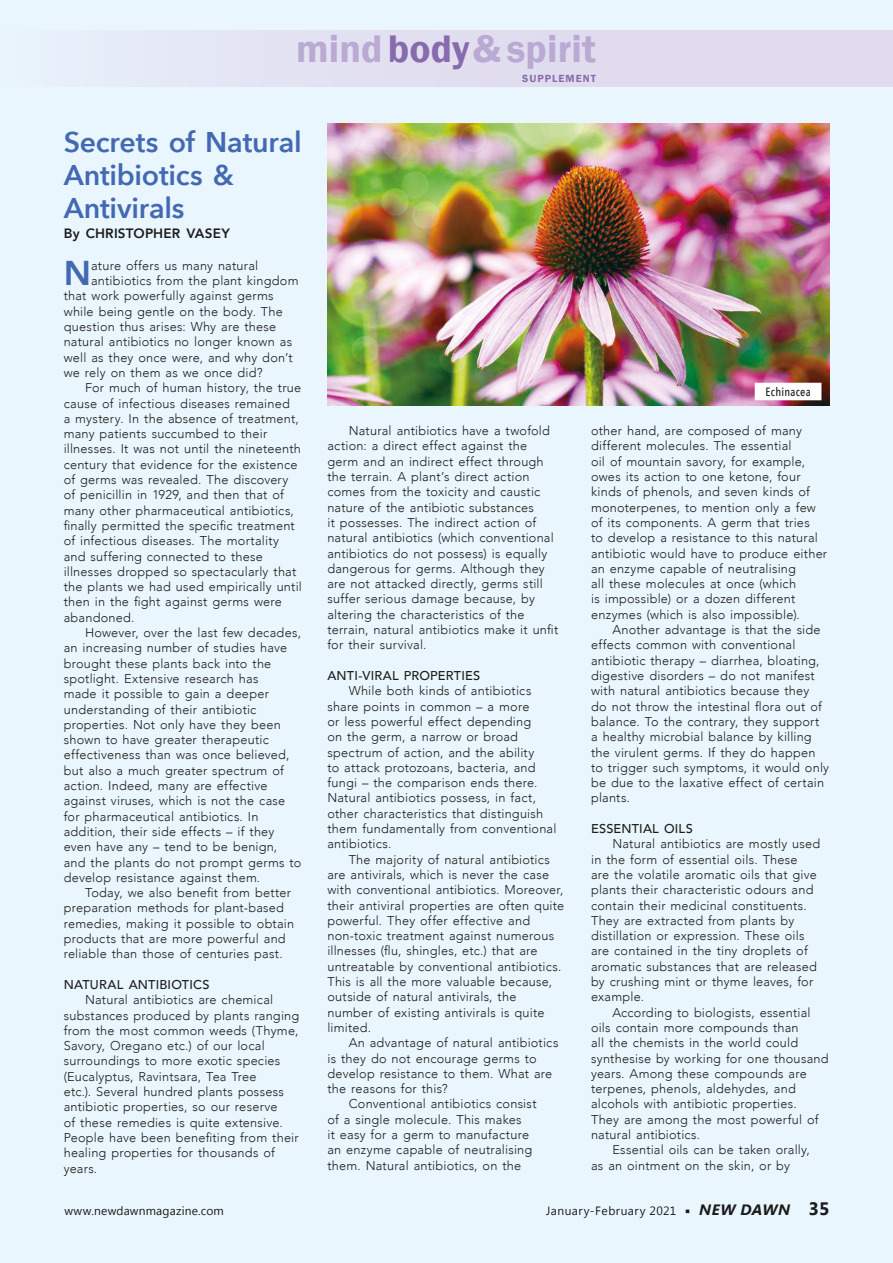
<style>
.page{position:relative;width:893px;height:1263px;background:#eaf6fe}
.page>*{position:absolute;margin:0;border:0;box-sizing:border-box;transform-origin:0 0}
.t1{font:600 39.45px "Franklin Gothic";letter-spacing:.005em;color:#b9a9d3}
.t2{font:800 34.35px "Avenir";color:#4269b1}
.t3{font:600 28.5px/33px "Avenir Next";letter-spacing:-.01em;color:#4269b1}
.t4{font:italic 700 15px "Segoe UI";letter-spacing:.03em;color:#1d1d1b}
.t5{font:800 13.5px "Avenir";letter-spacing:.015em;color:#1d1d1b}
.t6{font:300 12.75px/15.3px "Avenir";letter-spacing:.015em;color:#1d1d1b}
.t7{font:500 12.75px "Avenir";letter-spacing:.015em;color:#1d1d1b}
.t8{font:12px "Segoe UI";letter-spacing:.02em;color:#1d1d1b}
.t9{font:12px "Segoe UI";letter-spacing:.04em;color:#1d1d1b}
.t10{font:500 12px "Avenir Next Condensed";letter-spacing:.025em;color:#1d1d1b}
.t11{font:600 10.65px "Franklin Gothic";letter-spacing:.095em;color:#886bad}
.t12{font:4.35px "Koz Min Pr 6 N";color:#1d1d1b}
.s1{color:#886bad}
.s2{font-style:normal;font-size:18px}
</style>
<div class="page">
<div style="left:1px;top:30px;width:892px;height:57px;background:linear-gradient(to right,#e6edf9,#ded6eb)"></div>
<img style="left:327px;top:123px;width:502px;height:283px">
<div style="left:755px;top:383px;width:66px;height:17px;background:#fff"></div>
<h1 class="t1" style="left:296px;top:25px;width:302px">mind<span class="s1">body</span>&amp; spirit</h1>
<h3 class="t3" style="left:64px;top:125px;width:239px">Secrets of Natural<br>Antibiotics &amp;<br>Antivirals</h3>
<p class="t5" style="left:64px;top:223px;width:168px">By CHRISTOPHER VASEY</p>
<h2 class="t2" style="left:64px;top:246px;width:29px">N</h2>
<p class="t6" style="left:91px;top:258px;width:169px">ature offers us many natural</p>
<p class="t6" style="left:91px;top:273px;width:209px">antibiotics from the plant kingdom</p>
<p class="t6" style="left:64px;top:288px;width:211px">that work powerfully against germs</p>
<p class="t6" style="left:64px;top:304px;width:221px">while being gentle on the body. The</p>
<p class="t6" style="left:64px;top:319px;width:214px">question thus arises: Why are these</p>
<p class="t6" style="left:64px;top:334px;width:230px">natural antibiotics no longer known as</p>
<p class="t6" style="left:64px;top:350px;width:231px">well as they once were, and why don’t</p>
<p class="t6" style="left:64px;top:365px;width:200px">we rely on them as we once did?</p>
<p class="t6" style="left:85px;top:380px;width:218px">For much of human history, the true</p>
<p class="t6" style="left:64px;top:395px;width:228px">cause of infectious diseases remained</p>
<p class="t6" style="left:64px;top:411px;width:237px">a mystery. In the absence of treatment,</p>
<p class="t6" style="left:64px;top:426px;width:205px">many patients succumbed to their</p>
<p class="t6" style="left:64px;top:441px;width:239px">illnesses. It was not until the nineteenth</p>
<p class="t6" style="left:64px;top:457px;width:235px">century that evidence for the existence</p>
<p class="t6" style="left:64px;top:472px;width:226px">of germs was revealed. The discovery</p>
<p class="t6" style="left:64px;top:487px;width:222px">of penicillin in 1929, and then that of</p>
<p class="t6" style="left:64px;top:503px;width:232px">many other pharmaceutical antibiotics,</p>
<p class="t6" style="left:64px;top:518px;width:233px">finally permitted the specific treatment</p>
<p class="t6" style="left:64px;top:533px;width:217px">of infectious diseases. The mortality</p>
<p class="t6" style="left:64px;top:548px;width:201px">and suffering connected to these</p>
<p class="t6" style="left:64px;top:564px;width:234px">illnesses dropped so spectacularly that</p>
<p class="t6" style="left:64px;top:579px;width:240px">the plants we had used empirically until</p>
<p class="t6" style="left:64px;top:594px;width:220px">then in the fight against germs were</p>
<p class="t6" style="left:64px;top:610px;width:72px">abandoned.</p>
<p class="t6" style="left:85px;top:625px;width:218px">However, over the last few decades,</p>
<p class="t6" style="left:64px;top:640px;width:225px">an increasing number of studies have</p>
<p class="t6" style="left:64px;top:656px;width:209px">brought these plants back into the</p>
<p class="t6" style="left:64px;top:671px;width:196px">spotlight. Extensive research has</p>
<p class="t6" style="left:64px;top:686px;width:207px">made it possible to gain a deeper</p>
<p class="t6" style="left:64px;top:701px;width:194px">understanding of their antibiotic</p>
<p class="t6" style="left:64px;top:717px;width:219px">properties. Not only have they been</p>
<p class="t6" style="left:64px;top:732px;width:207px">shown to have greater therapeutic</p>
<p class="t6" style="left:64px;top:747px;width:227px">effectiveness than was once believed,</p>
<p class="t6" style="left:64px;top:763px;width:222px">but also a much greater spectrum of</p>
<p class="t6" style="left:64px;top:778px;width:205px">action. Indeed, many are effective</p>
<p class="t6" style="left:64px;top:793px;width:223px">against viruses, which is not the case</p>
<p class="t6" style="left:64px;top:809px;width:196px">for pharmaceutical antibiotics. In</p>
<p class="t6" style="left:64px;top:824px;width:212px">addition, their side effects – if they</p>
<p class="t6" style="left:64px;top:839px;width:215px">even have any – tend to be benign,</p>
<p class="t6" style="left:64px;top:854px;width:239px">and the plants do not prompt germs to</p>
<p class="t6" style="left:64px;top:870px;width:198px">develop resistance against them.</p>
<p class="t6" style="left:85px;top:885px;width:208px">Today, we also benefit from better</p>
<p class="t6" style="left:64px;top:900px;width:222px">preparation methods for plant-based</p>
<p class="t6" style="left:64px;top:916px;width:232px">remedies, making it possible to obtain</p>
<p class="t6" style="left:64px;top:931px;width:224px">products that are more powerful and</p>
<p class="t6" style="left:64px;top:946px;width:220px">reliable than those of centuries past.</p>
<p class="t7" style="left:64px;top:973px;width:147px">NATURAL ANTIBIOTICS</p>
<p class="t6" style="left:64px;top:992px;width:237px;text-indent:21px">Natural antibiotics are chemical substances produced by plants ranging from the most common weeds (Thyme, Savory, Oregano etc.) of our local surroundings to more exotic species (Eucalyptus, Ravintsara, Tea Tree<br>etc.). Several hundred plants possess antibiotic properties, so our reserve<br>of these remedies is quite extensive.<br>People have been benefiting from their healing properties for thousands of years.</p>
<p class="t11" style="left:522px;top:71px;width:75px">SUPPLEMENT</p>
<p class="t10" style="left:765px;top:384px;width:47px">Echinacea</p>
<p class="t6" style="left:327px;top:423px;width:232px;text-indent:21px">Natural antibiotics have a twofold action: a direct effect against the germ and an indirect effect through the terrain. A plant’s direct action comes from the toxicity and caustic nature of the antibiotic substances<br>it possesses. The indirect action of natural antibiotics (which conventional antibiotics do not possess) is equally dangerous for germs. Although they are not attacked directly, germs still suffer serious damage because, by altering the characteristics of the terrain, natural antibiotics make it unfit for their survival.</p>
<p class="t7" style="left:327px;top:664px;width:154px">ANTI-VIRAL PROPERTIES</p>
<p class="t6" style="left:327px;top:683px;width:231px;text-indent:21px">While both kinds of antibiotics share points in common – a more<br>or less powerful effect depending<br>on the germ, a narrow or broad spectrum of action, and the ability<br>to attack protozoans, bacteria, and fungi – the comparison ends there.<br>Natural antibiotics possess, in fact, other characteristics that distinguish them fundamentally from conventional antibiotics.</p>
<p class="t6" style="left:327px;top:851px;width:238px;text-indent:21px">The majority of natural antibiotics are antivirals, which is never the case with conventional antibiotics. Moreover, their antiviral properties are often quite powerful. They offer effective and non-toxic treatment against numerous illnesses (flu, shingles, etc.) that are untreatable by conventional antibiotics.<br>This is all the more valuable because, outside of natural antivirals, the number of existing antivirals is quite limited.</p>
<p class="t6" style="left:349px;top:1035px;width:211px">An advantage of natural antibiotics</p>
<p class="t6" style="left:327px;top:1050px;width:211px">is they do not encourage germs to</p>
<p class="t6" style="left:327px;top:1066px;width:226px">develop resistance to them. What are</p>
<p class="t6" style="left:327px;top:1081px;width:122px">the reasons for this?</p>
<p class="t6" style="left:349px;top:1096px;width:190px">Conventional antibiotics consist</p>
<p class="t6" style="left:327px;top:1112px;width:196px">of a single molecule. This makes</p>
<p class="t6" style="left:327px;top:1127px;width:203px">it easy for a germ to manufacture</p>
<p class="t6" style="left:327px;top:1142px;width:206px">an enzyme capable of neutralising</p>
<p class="t6" style="left:327px;top:1157px;width:195px">them. Natural antibiotics, on the</p>
<p class="t6" style="left:591px;top:423px;width:238px">other hand, are composed of many different molecules. The essential<br>oil of mountain savory, for example, owes its action to one ketone, four kinds of phenols, and seven kinds of monoterpenes, to mention only a few of its components. A germ that tries<br>to develop a resistance to this natural antibiotic would have to produce either an enzyme capable of neutralising<br>all these molecules at once (which<br>is impossible) or a dozen different enzymes (which is also impossible).</p>
<p class="t6" style="left:591px;top:622px;width:240px;text-indent:21px">Another advantage is that the side effects common with conventional antibiotic therapy – diarrhea, bloating, digestive disorders – do not manifest with natural antibiotics because they<br>do not throw the intestinal flora out of balance. To the contrary, they support a healthy microbial balance by killing the virulent germs. If they do happen to trigger such symptoms, it would only be due to the laxative effect of certain plants.</p>
<p class="t7" style="left:591px;top:817px;width:103px">ESSENTIAL OILS</p>
<p class="t6" style="left:591px;top:836px;width:231px;text-indent:21px">Natural antibiotics are mostly used in the form of essential oils. These<br>are the volatile aromatic oils that give plants their characteristic odours and contain their medicinal constituents.<br>They are extracted from plants by distillation or expression. These oils are contained in the tiny droplets of aromatic substances that are released by crushing mint or thyme leaves, for example.</p>
<p class="t6" style="left:591px;top:1004px;width:239px;text-indent:21px">According to biologists, essential oils contain more compounds than<br>all the chemists in the world could synthesise by working for one thousand years. Among these compounds are terpenes, phenols, aldehydes, and alcohols with antibiotic properties.<br>They are among the most powerful of natural antibiotics.</p>
<p class="t6" style="left:591px;top:1142px;width:220px;text-indent:21px">Essential oils can be taken orally, as an ointment on the skin, or by</p>
<p class="t8" style="left:64px;top:1202px;width:161px">www.newdawnmagazine.com</p>
<p class="t4" style="left:699px;top:1199px;width:132px">NEW DAWN <span class="s2">35</span></p>
<p class="t9" style="left:546px;top:1202px;width:132px">January-February 2021</p>
<p class="t12" style="left:686px;top:1209px;width:6px">■</p>
</div>
